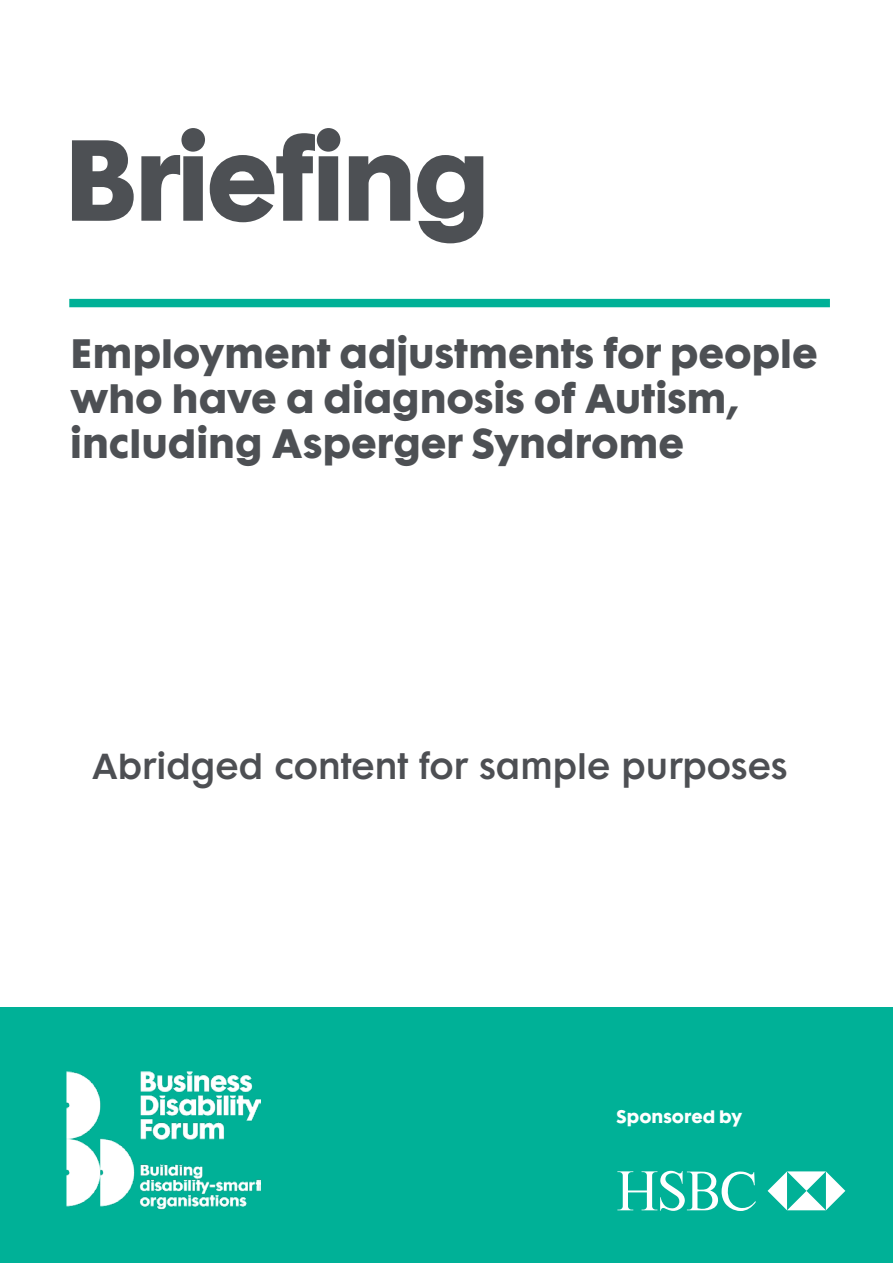
<style>
.page{position:relative;width:893px;height:1263px;background:#fff}
.page>*{position:absolute;margin:0;border:0;box-sizing:border-box;transform-origin:0 0}
.Futura_Maxi_CG_Bold{font:104.85px "Futura Maxi CG Bold";letter-spacing:-.03em;color:#4d5054}
.Futura_Maxi_CG_Bold-2{font:37.5px/45px "Futura Maxi CG Bold";color:#4d5054}
.t1{font:33px "Futura Maxi CG Demi";color:#4d4f53}
.Body_Futura_Maxi_CG{font:16.5px "Futura Maxi CG Bold";color:#fff}
</style>
<div class="page">
<div style="left:69px;top:299px;width:761px;height:8px;background:#00b197"></div>
<div style="left:0;top:1008px;width:893px;height:255px;background:#00b197"></div>
<img style="left:67px;top:1071px;width:193px;height:138px">
<svg style="left:617px;top:1171px;width:139px;height:40px"></svg>
<svg style="left:768px;top:1171px;width:77px;height:39px"></svg>
<p class="Futura_Maxi_CG_Bold" style="left:63px;top:112px;width:429px">Briefing</p>
<p class="Futura_Maxi_CG_Bold-2" style="left:70px;top:332px;width:749px">Employment adjustments for people who have a diagnosis of Autism, including Asperger Syndrome</p>
<p class="t1" style="left:92px;top:746px;width:697px">Abridged content for sample purposes</p>
<p class="Body_Futura_Maxi_CG" style="left:617px;top:1105px;width:127px">Sponsored by</p>
</div>
